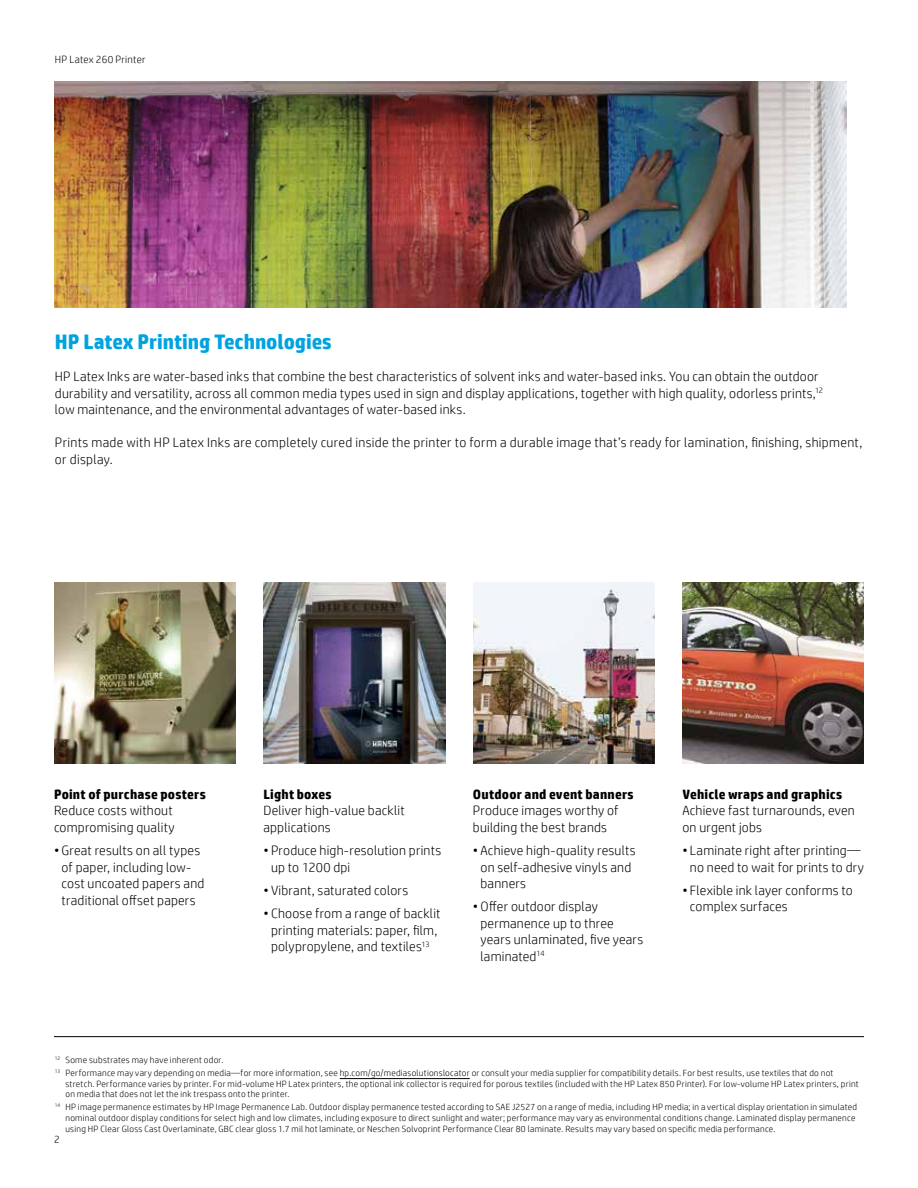
<style>
.page{position:relative;width:918px;height:1188px;background:#fff}
.page>*{position:absolute;margin:0;border:0;box-sizing:border-box;transform-origin:0 0}
.t1{font:700 21px "HP Simplified";letter-spacing:-.005em;color:#00a3df}
.t2{font:300 13.5px/16.5px "HP Simplified";letter-spacing:.015em;color:#000}
.t3{font:700 13.5px "HP Simplified";letter-spacing:.015em;color:#000}
.t4{font:300 10.5px "HP Simplified";letter-spacing:.025em;color:#000}
.t5{font:300 9px/10.8px "HP Simplified";letter-spacing:.03em;color:#000}
</style>
<div class="page">
<img style="left:473px;top:583px;width:182px;height:181px">
<img style="left:54px;top:583px;width:182px;height:181px">
<img style="left:263px;top:583px;width:182px;height:181px">
<img style="left:54px;top:81px;width:792px;height:226px">
<img style="left:682px;top:583px;width:182px;height:181px">
<hr style="left:54px;top:1036px;width:810px;height:1px;background:#000">
<hr style="left:340px;top:1078px;width:130px;height:1px;background:#000">
<p class="t4" style="left:55px;top:52px;width:92px">HP Latex 260 Printer</p>
<h1 class="t1" style="left:55px;top:328px;width:278px">HP Latex Printing Technologies</h1>
<p class="t2" style="left:55px;top:368px;width:770px">HP Latex Inks are water-based inks that combine the best characteristics of solvent inks and water-based inks. You can obtain the outdoor durability and versatility, across all common media types used in sign and display applications, together with high quality, odorless prints,<sup>12 </sup>low maintenance, and the environmental advantages of water-based inks.</p>
<p class="t2" style="left:55px;top:434px;width:809px">Prints made with HP Latex Inks are completely cured inside the printer to form a durable image that’s ready for lamination, finishing, shipment, or display.</p>
<p class="t3" style="left:54px;top:785px;width:153px">Point of purchase posters</p>
<p class="t2" style="left:54px;top:802px;width:122px">Reduce costs without compromising quality</p>
<p class="t2" style="left:54px;top:842px;width:152px;text-align:center">• Great results on all types of paper, including low&shy;cost uncoated papers and traditional offset papers</p>
<p class="t3" style="left:263px;top:785px;width:70px">Light boxes</p>
<p class="t2" style="left:263px;top:802px;width:143px">Deliver high-value backlit applications</p>
<p class="t2" style="left:271px;top:842px;width:172px;text-indent:-8px">• Produce high-resolution prints up to 1200 dpi</p>
<p class="t2" style="left:263px;top:882px;width:146px">• Vibrant, saturated colors</p>
<p class="t2" style="left:263px;top:905px;width:179px;text-align:center">• Choose from a range of backlit printing materials: paper, film, polypropylene, and textiles<sup>13</sup></p>
<p class="t3" style="left:473px;top:785px;width:162px">Outdoor and event banners</p>
<p class="t2" style="left:473px;top:802px;width:147px">Produce images worthy of building the best brands</p>
<p class="t2" style="left:480px;top:842px;width:157px;text-indent:-8px">• Achieve high-quality results on self-adhesive vinyls and banners</p>
<p class="t2" style="left:480px;top:898px;width:164px;text-indent:-8px">• Offer outdoor display permanence up to three years unlaminated, five years laminated<sup>14</sup></p>
<p class="t3" style="left:682px;top:785px;width:161px">Vehicle wraps and graphics</p>
<p class="t2" style="left:682px;top:802px;width:174px">Achieve fast turnarounds, even on urgent jobs</p>
<p class="t2" style="left:682px;top:842px;width:183px;text-align:center">• Laminate right after printing— no need to wait for prints to dry</p>
<p class="t2" style="left:690px;top:882px;width:164px;text-indent:-8px">• Flexible ink layer conforms to complex surfaces</p>
<p class="t5" style="left:55px;top:1053px;width:780px;line-height:12.9px"><sup>12</sup> Some substrates may have inherent odor.<br><sup>13</sup> Performance may vary depending on media—for more information, see hp.com/go/mediasolutionslocator or consult your media supplier for compatibility details. For best results, use textiles that do not</p>
<p class="t5" style="left:65px;top:1078px;width:795px">stretch. Performance varies by printer. For mid-volume HP Latex printers, the optional ink collector is required for porous textiles (included with the HP Latex 850 Printer). For low-volume HP Latex printers, print on media that does not let the ink trespass onto the printer.</p>
<p class="t5" style="left:65px;top:1102px;width:793px;text-indent:-10px"><sup>14</sup> HP image permanence estimates by HP Image Permanence Lab. Outdoor display permanence tested according to SAE J2527 on a range of media, including HP media; in a vertical display orientation in simulated nominal outdoor display conditions for select high and low climates, including exposure to direct sunlight and water; performance may vary as environmental conditions change. Laminated display permanence using HP Clear Gloss Cast Overlaminate, GBC clear gloss 1.7 mil hot laminate, or Neschen Solvoprint Performance Clear 80 laminate. Results may vary based on specific media performance.</p>
<p class="t4" style="left:54px;top:1132px;width:7px">2</p>
</div>
